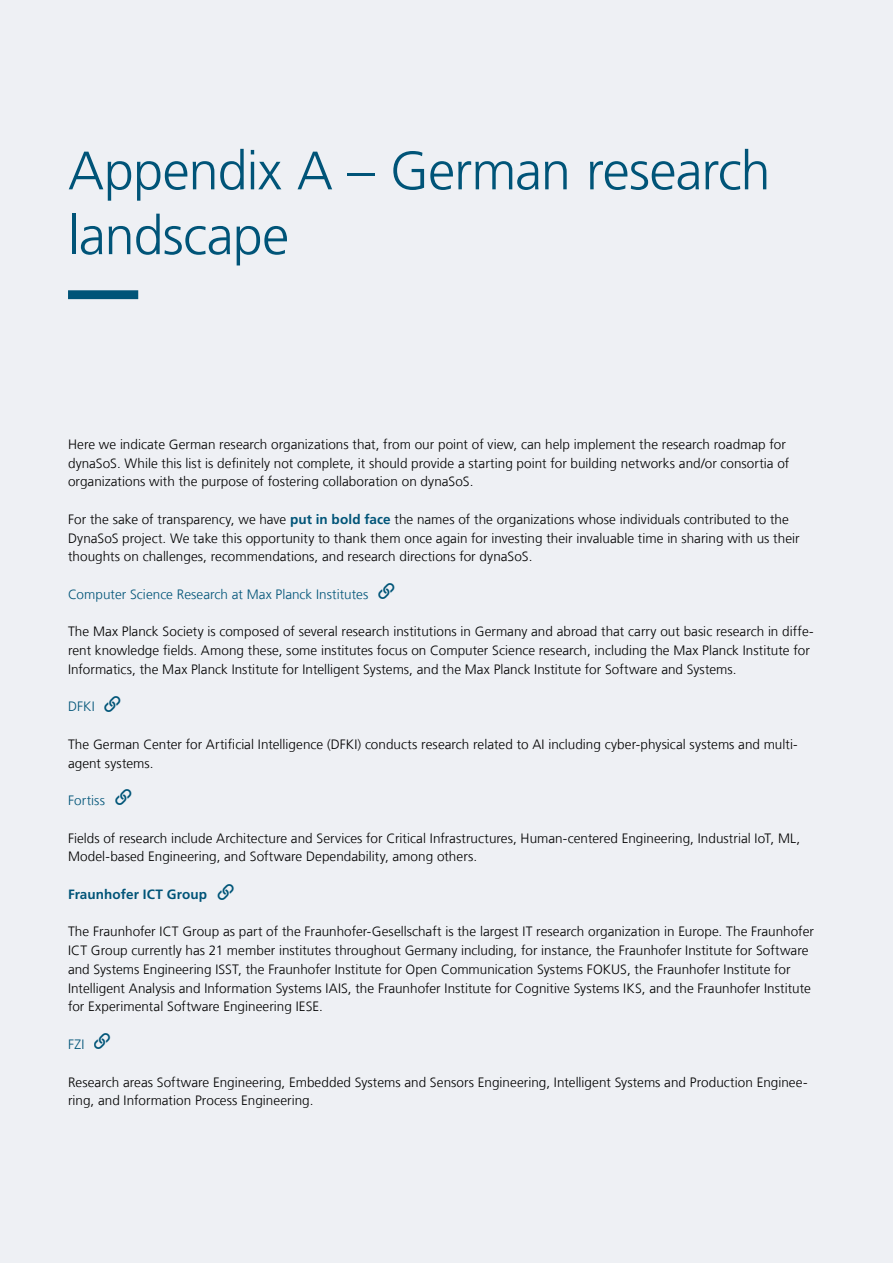
<style>
.page{position:relative;width:893px;height:1263px;background:#eef0f4}
.page>*{position:absolute;margin:0;border:0;box-sizing:border-box;transform-origin:0 0}
.t1{font:300 54px/64.8px "Frutiger LT Com";letter-spacing:-.02em;color:#005478}
.t2{font:300 13.5px/18.8px "Frutiger LT Com";color:#000}
.t3{font:300 13.5px "Frutiger LT Com";letter-spacing:.005em;color:#005478}
.t4{font:700 13.5px "Frutiger LT Com";letter-spacing:.005em;color:#005478}
.s1{font-weight:700;color:#005478}
</style>
<div class="page">
<svg style="left:68px;top:290px;width:71px;height:9px"></svg>
<h1 class="t1" style="left:68px;top:139px;width:704px">Appendix A – German research landscape</h1>
<p class="t2" style="left:68px;top:435px;width:723px">Here we indicate German research organizations that, from our point of view, can help implement the research roadmap for dynaSoS. While this list is definitely not complete, it should provide a starting point for building networks and/or consortia of organizations with the purpose of fostering collaboration on dynaSoS.</p>
<p class="t2" style="left:68px;top:510px;width:733px">For the sake of transparency, we have <span class="s1">put in bold face</span> the names of the organizations whose individuals contributed to the<br>DynaSoS project. We take this opportunity to thank them once again for investing their invaluable time in sharing with us their thoughts on challenges, recommendations, and research directions for dynaSoS.</p>
<p class="t3" style="left:68px;top:586px;width:302px">Computer Science Research at Max Planck Institutes</p>
<p class="t2" style="left:68px;top:622px;width:747px">The Max Planck Society is composed of several research institutions in Germany and abroad that carry out basic research in diffe&shy;rent knowledge fields. Among these, some institutes focus on Computer Science research, including the Max Planck Institute for<br>Informatics, the Max Planck Institute for Intelligent Systems, and the Max Planck Institute for Software and Systems.</p>
<p class="t3" style="left:68px;top:699px;width:28px">DFKI</p>
<p class="t2" style="left:68px;top:735px;width:731px">The German Center for Artificial Intelligence (DFKI) conducts research related to AI including cyber-physical systems and multi&shy;agent systems.</p>
<p class="t3" style="left:68px;top:793px;width:38px">Fortiss</p>
<p class="t2" style="left:68px;top:829px;width:734px">Fields of research include Architecture and Services for Critical Infrastructures, Human-centered Engineering, Industrial IoT, ML,<br>Model-based Engineering, and Software Dependability, among others.</p>
<p class="t4" style="left:68px;top:886px;width:141px">Fraunhofer ICT Group</p>
<p class="t2" style="left:68px;top:922px;width:747px">The Fraunhofer ICT Group as part of the Fraunhofer-Gesellschaft is the largest IT research organization in Europe. The Fraunhofer ICT Group currently has 21 member institutes throughout Germany including, for instance, the Fraunhofer Institute for Software and Systems Engineering ISST, the Fraunhofer Institute for Open Communication Systems FOKUS, the Fraunhofer Institute for Intelligent Analysis and Information Systems IAIS, the Fraunhofer Institute for Cognitive Systems IKS, and the Fraunhofer Institute for Experimental Software Engineering IESE.</p>
<p class="t3" style="left:68px;top:1036px;width:18px">FZI</p>
<p class="t2" style="left:68px;top:1072px;width:741px">Research areas Software Engineering, Embedded Systems and Sensors Engineering, Intelligent Systems and Production Enginee&shy;ring, and Information Process Engineering.</p>
</div>
